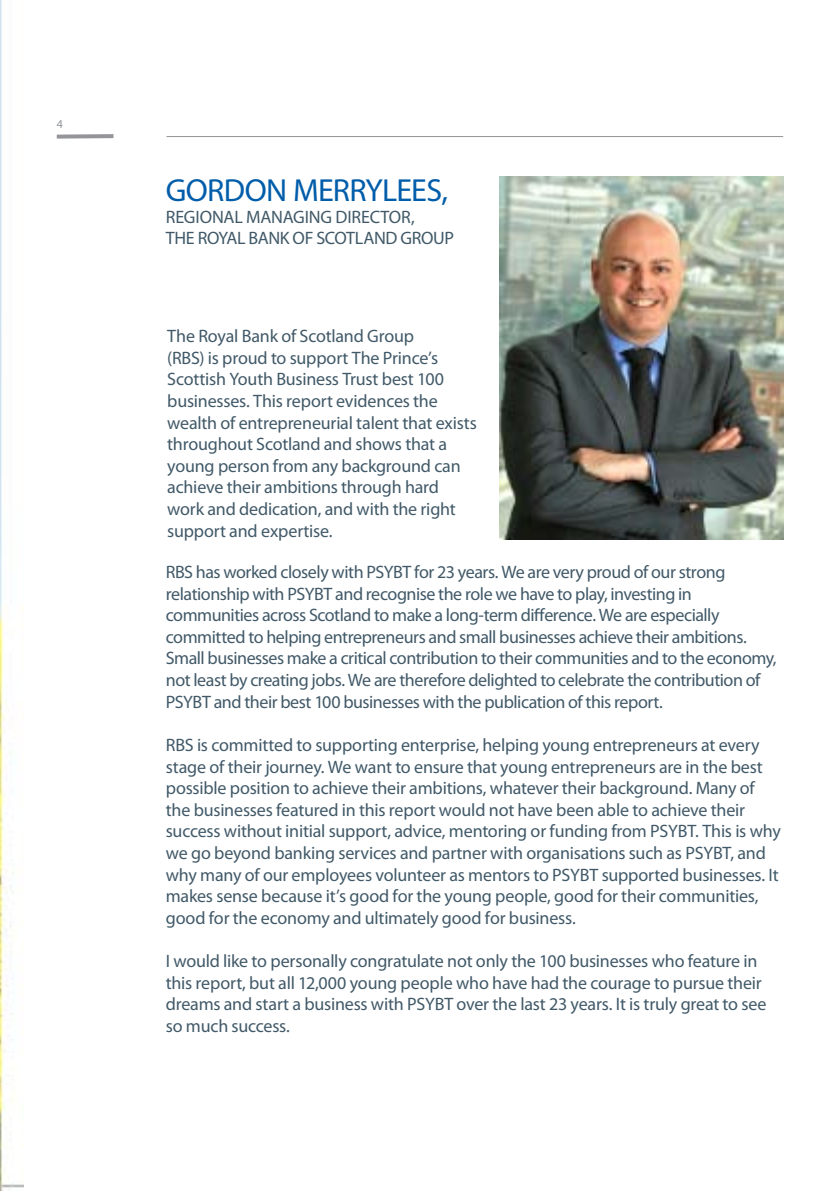
<style>
.page{position:relative;width:840px;height:1191px;background:#fff}
.page>*{position:absolute;margin:0;border:0;box-sizing:border-box;transform-origin:0 0}
.t1{font:32px "Myriad Pro";letter-spacing:-.02em;color:#005daa}
.t2{font:18px/21.6px "Myriad Pro";letter-spacing:-.015em;color:#415968}
.t3{font:12px "Myriad Pro";color:#939598}
</style>
<div class="page">
<hr style="left:166px;top:136px;width:616px;height:1px;background:#939598">
<div style="left:57px;top:134px;width:56px;height:5px;background:#939598"></div>
<img style="left:499px;top:177px;width:283px;height:363px">
<img style="left:0;top:0;width:23px;height:1191px">
<p class="t3" style="left:57px;top:117px;width:8px">4</p>
<h1 class="t1" style="left:166px;top:171px;width:169px">Gordon Merry</h1>
<h1 class="t1" style="left:382px;top:171px;width:67px">lees,</h1>
<p class="t2" style="left:166px;top:206px;width:9px">regi</p>
<p class="t2" style="left:200px;top:206px;width:146px">onal managi ng direct</p>
<p class="t2" style="left:166px;top:206px;width:290px;text-indent:223px">or,<br>the royal bank of scotland groUP</p>
<p class="t2" style="left:167px;top:325px;width:311px">The Royal Bank of Scotland Group<br>(RBS) is proud to support The Prince’s Scottish Youth Business Trust best 100 businesses. This report evidences the wealth of entrepreneurial talent that exists throughout Scotland and shows that a young person from any background can achieve their ambitions through hard work and dedication, and with the right support and expertise.</p>
<p class="t2" style="left:166px;top:561px;width:612px">RBS has worked closely with PSYBT for 23 years. We are very proud of our strong relationship with PSYBT and recognise the role we have to play, investing in communities across Scotland to make a long-term difference. We are especially committed to helping entrepreneurs and small businesses achieve their ambitions.<br>Small businesses make a critical contribution to their communities and to the economy, not least by creating jobs. We are therefore delighted to celebrate the contribution of PSYBT and their best 100 businesses with the publication of this report.</p>
<p class="t2" style="left:166px;top:734px;width:616px">RBS is committed to supporting enterprise, helping young entrepreneurs at every stage of their journey. We want to ensure that young entrepreneurs are in the best possible position to achieve their ambitions, whatever their background. Many of the businesses featured in this report would not have been able to achieve their success without initial support, advice, mentoring or funding from PSYBT. This is why we go beyond banking services and partner with organisations such as PSYBT, and why many of our employees volunteer as mentors to PSYBT supported businesses. It makes sense because it’s good for the young people, good for their communities, good for the economy and ultimately good for business.</p>
<p class="t2" style="left:166px;top:950px;width:601px">I would like to personally congratulate not only the 100 businesses who feature in this report, but all 12,000 young people who have had the courage to pursue their dreams and start a business with PSYBT over the last 23 years. It is truly great to see so much success.</p>
</div>
